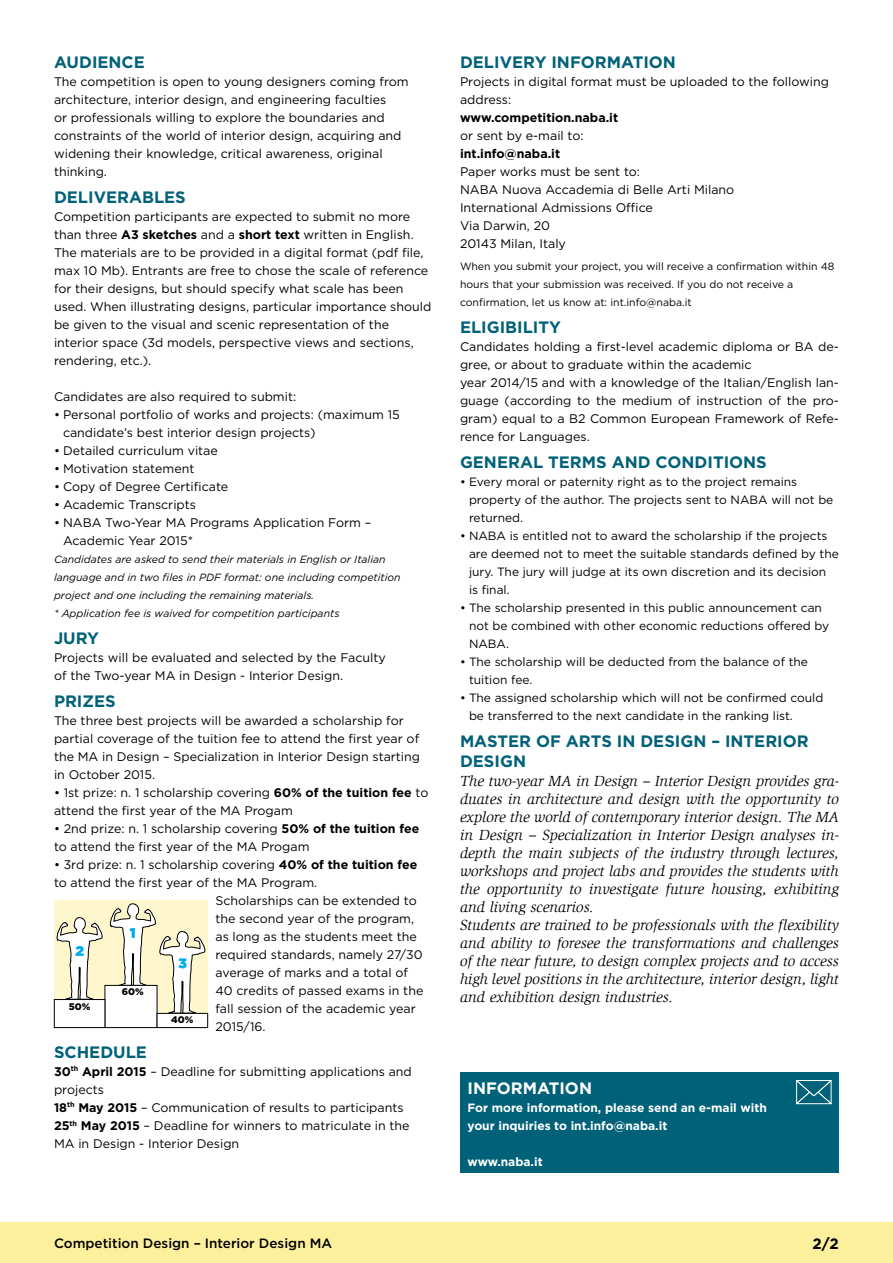
<style>
.page{position:relative;width:893px;height:1263px;background:#fff}
.page>*{position:absolute;margin:0;border:0;box-sizing:border-box;transform-origin:0 0}
.t1{font:700 16.5px/19.5px "Gotham";color:#006179}
.t2{font:700 16.5px "Gotham";color:#fff}
.t3{font:italic 15px/18px "Slimbach LT";color:#000}
.t4{font:700 15px "Gotham";color:#000}
.t5{font:500 13.5px "Gotham";color:#000}
.t6{font:12.45px/18px "Gotham";color:#000}
.t7{font:700 12.45px "Gotham";color:#000}
.t8{font:12px/18px "Gotham";color:#000}
.t9{font:700 12px/18px "Gotham";color:#fff}
.t10{font:italic 10.5px/18px "Gotham";color:#000}
.t11{font:10.5px/18px "Gotham";color:#000}
.t12{font:900 9.6px "Gotham";color:#000}
.s1{font-weight:700}
</style>
<div class="page">
<div style="left:0;top:1222px;width:893px;height:41px;background:#fdf09d"></div>
<div style="left:460px;top:1072px;width:379px;height:101px;background:#006179"></div>
<svg style="left:796px;top:1080px;width:36px;height:25px"></svg>
<div style="left:54px;top:900px;width:154px;height:128px;background:#fef7cd"></div>
<div style="left:105px;top:985px;width:52px;height:42px;background:#fff"></div>
<div style="left:105px;top:985px;width:52px;height:43px;border:1px solid #000"></div>
<div style="left:54px;top:999px;width:51px;height:28px;background:#fff"></div>
<div style="left:54px;top:999px;width:51px;height:29px;border:1px solid #000"></div>
<svg style="left:57px;top:917px;width:46px;height:84px"></svg>
<div style="left:157px;top:1013px;width:51px;height:14px;background:#fff"></div>
<div style="left:157px;top:1013px;width:51px;height:15px;border:1px solid #000"></div>
<svg style="left:110px;top:903px;width:96px;height:119px"></svg>
<h1 class="t1" style="left:54px;top:52px;width:92px">AUDIENCE</h1>
<p class="t6" style="left:54px;top:72px;width:356px">The competition is open to young designers coming from architecture, interior design, and engineering faculties<br>or professionals willing to explore the boundaries and constraints of the world of interior design, acquiring and widening their knowledge, critical awareness, original thinking.</p>
<h1 class="t1" style="left:54px;top:187px;width:133px">DELIVERABLES</h1>
<p class="t6" style="left:54px;top:207px;width:379px">Competition participants are expected to submit no more than three <span class="s1">A3 sketches</span> and a <span class="s1">short text</span> written in English.<br>The materials are to be provided in a digital format (pdf file, max 10 Mb). Entrants are free to chose the scale of reference for their designs, but should specify what scale has been used. When illustrating designs, particular importance should be given to the visual and scenic representation of the interior space (3d models, perspective views and sections, rendering, etc.).</p>
<p class="t6" style="left:54px;top:387px;width:244px">Candidates are also required to submit:</p>
<p class="t6" style="left:63px;top:405px;width:338px;text-indent:-9px">• Personal portfolio of works and projects: (maximum 15 candidate’s best interior design projects)</p>
<p class="t6" style="left:54px;top:441px;width:165px">• Detailed curriculum vitae</p>
<p class="t6" style="left:54px;top:459px;width:142px">• Motivation statement</p>
<p class="t6" style="left:54px;top:477px;width:176px">• Copy of Degree Certificate</p>
<p class="t6" style="left:54px;top:495px;width:144px">• Academic Transcripts</p>
<p class="t6" style="left:63px;top:513px;width:310px;text-indent:-9px">• NABA Two-Year MA Programs Application Form –<br>Academic Year 2015*</p>
<p class="t10" style="left:54px;top:550px;width:348px">Candidates are asked to send their materials in English or Italian language and in two files in PDF format: one including competition project and one including the remaining materials.<br>* Application fee is waived for competition participants</p>
<h1 class="t1" style="left:54px;top:628px;width:47px">JURY</h1>
<p class="t6" style="left:54px;top:648px;width:333px">Projects will be evaluated and selected by the Faculty of the Two-year MA in Design - Interior Design.</p>
<h1 class="t1" style="left:54px;top:691px;width:63px">PRIZES</h1>
<p class="t6" style="left:54px;top:711px;width:368px">The three best projects will be awarded a scholarship for partial coverage of the tuition fee to attend the first year of the MA in Design – Specialization in Interior Design starting in October 2015.</p>
<p class="t6" style="left:54px;top:783px;width:376px">• 1st prize: n. 1 scholarship covering <span class="s1">60% of the tuition fee</span> to attend the first year of the MA Progam</p>
<p class="t6" style="left:54px;top:819px;width:367px">• 2nd prize: n. 1 scholarship covering <span class="s1">50% of the tuition fee </span>to attend the first year of the MA Progam</p>
<p class="t6" style="left:54px;top:855px;width:365px">• 3rd prize: n. 1 scholarship covering <span class="s1">40% of the tuition fee</span></p>
<p class="t6" style="left:54px;top:873px;width:265px">to attend the first year of the MA Program.</p>
<p class="t6" style="left:215px;top:891px;width:203px">Scholarships can be extended to</p>
<p class="t6" style="left:215px;top:909px;width:200px">the second year of the program,</p>
<p class="t6" style="left:215px;top:927px;width:203px">as long as the students meet the</p>
<p class="t6" style="left:215px;top:945px;width:209px">required standards, namely 27/30</p>
<p class="t6" style="left:215px;top:963px;width:194px">average of marks and a total of</p>
<p class="t6" style="left:215px;top:981px;width:209px">40 credits of passed exams in the</p>
<p class="t6" style="left:215px;top:999px;width:202px">fall session of the academic year</p>
<p class="t6" style="left:215px;top:1017px;width:52px">2015/16.</p>
<h1 class="t1" style="left:54px;top:1042px;width:94px">SCHEDULE</h1>
<p class="t6" style="left:54px;top:1062px;width:359px"><span class="s1">30</span><sup>th</sup> <span class="s1">April 2015</span> – Deadline for submitting applications and projects<br><span class="s1">18</span><sup>th</sup> <span class="s1">May 2015</span> – Communication of results to participants <span class="s1">25</span><sup>th</sup> <span class="s1">May 2015</span> – Deadline for winners to matriculate in the MA in Design - Interior Design</p>
<p class="t12" style="left:122px;top:985px;width:23px">60%</p>
<p class="t12" style="left:69px;top:1000px;width:23px">50%</p>
<p class="t12" style="left:171px;top:1013px;width:24px">40%</p>
<p class="t5" style="left:54px;top:1234px;width:280px">Competition Design – Interior Design MA</p>
<h1 class="t1" style="left:460px;top:52px;width:217px">DELIVERY INFORMATION</h1>
<p class="t6" style="left:460px;top:72px;width:371px">Projects in digital format must be uploaded to the following address:</p>
<p class="t7" style="left:460px;top:109px;width:160px">www.competition.naba.it</p>
<p class="t6" style="left:460px;top:126px;width:125px">or sent by e-mail to:</p>
<p class="t7" style="left:460px;top:145px;width:102px">int.info@naba.it</p>
<p class="t6" style="left:460px;top:162px;width:276px">Paper works must be sent to:<br>NABA Nuova Accademia di Belle Arti Milano<br>International Admissions Office<br>Via Darwin, 20<br>20143 Milan, Italy</p>
<p class="t11" style="left:460px;top:257px;width:376px">When you submit your project, you will receive a confirmation within 48 hours that your submission was received. If you do not receive a confirmation, let us know at: int.info@naba.it</p>
<h1 class="t1" style="left:460px;top:317px;width:103px">ELIGIBILITY</h1>
<p class="t6" style="left:460px;top:337px;width:380px">Candidates holding a first-level academic diploma or BA de&shy;gree, or about to graduate within the academic<br>year 2014/15 and with a knowledge of the Italian/English lan&shy;guage (according to the medium of instruction of the pro&shy;gram) equal to a B2 Common European Framework of Refe&shy;rence for Languages.</p>
<h1 class="t1" style="left:460px;top:452px;width:308px">GENERAL TERMS AND CONDITIONS</h1>
<p class="t8" style="left:469px;top:473px;width:366px;text-indent:-9px">• Every moral or paternity right as to the project remains property of the author. The projects sent to NABA will not be returned.</p>
<p class="t8" style="left:469px;top:527px;width:371px;text-indent:-9px">• NABA is entitled not to award the scholarship if the projects are deemed not to meet the suitable standards defined by the jury. The jury will judge at its own discretion and its decision<br>is final.</p>
<p class="t8" style="left:469px;top:599px;width:362px;text-indent:-9px">• The scholarship presented in this public announcement can not be combined with other economic reductions offered by<br>NABA.</p>
<p class="t8" style="left:469px;top:653px;width:340px;text-indent:-9px">• The scholarship will be deducted from the balance of the tuition fee.</p>
<p class="t8" style="left:469px;top:689px;width:356px;text-indent:-9px">• The assigned scholarship which will not be confirmed could be transferred to the next candidate in the ranking list.</p>
<h1 class="t1" style="left:460px;top:731px;width:350px">MASTER OF ARTS IN DESIGN – INTERIOR<br>DESIGN</h1>
<p class="t3" style="left:460px;top:772px;width:380px">The two-year MA in Design – Interior Design provides gra&shy;duates in architecture and design with the opportunity to explore the world of contemporary interior design. The MA in Design – Specialization in Interior Design analyses in&shy;depth the main subjects of the industry through lectures, workshops and project labs and provides the students with the opportunity to investigate future housing, exhibiting and living scenarios.<br>Students are trained to be professionals with the flexibility and ability to foresee the transformations and challenges of the near future, to design complex projects and to access high level positions in the architecture, interior design, light and exhibition design industries.</p>
<h1 class="t2" style="left:467px;top:1077px;width:126px">INFORMATION</h1>
<p class="t9" style="left:467px;top:1098px;width:301px">For more information, please send an e-mail with your inquiries to int.info@naba.it</p>
<p class="t9" style="left:467px;top:1152px;width:77px">www.naba.it</p>
<p class="t4" style="left:813px;top:1233px;width:28px">2/2</p>
</div>
